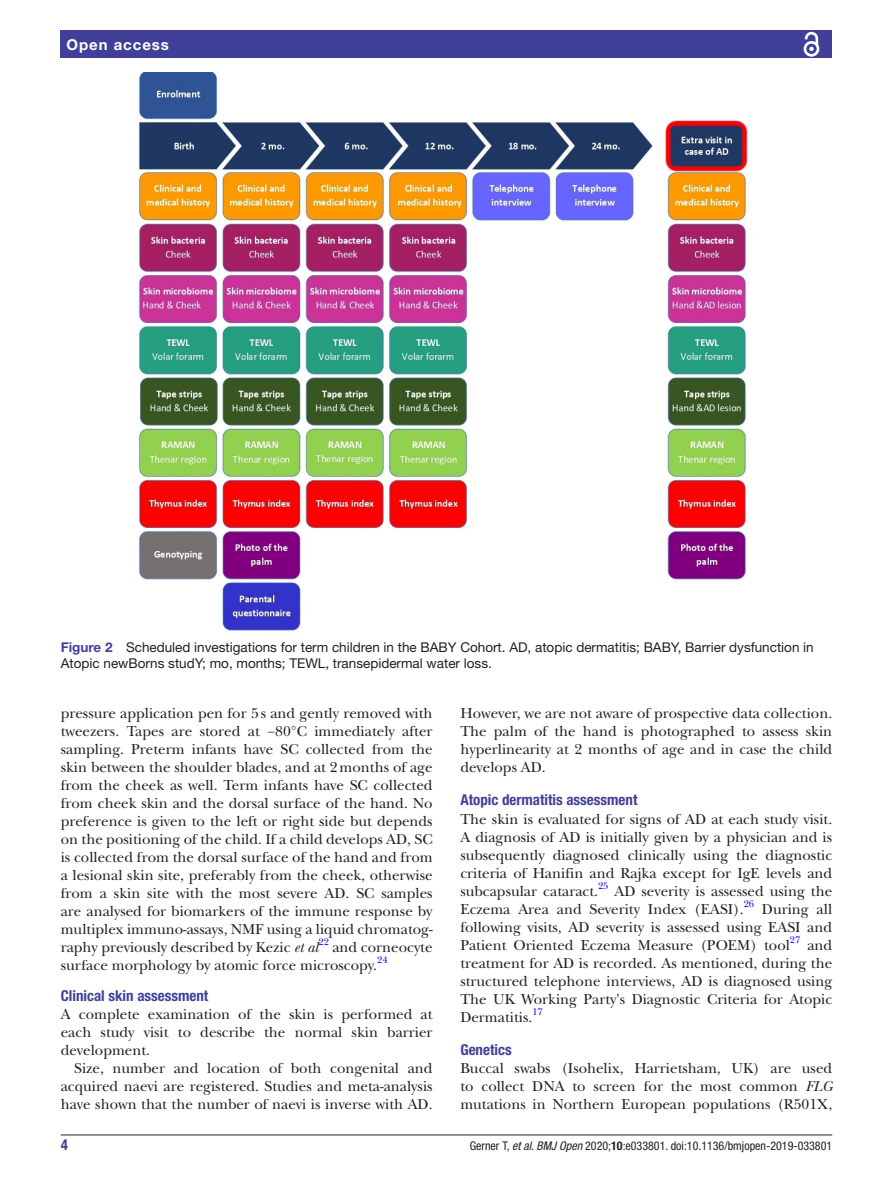
<style>
.page{position:relative;width:893px;height:1191px;background:#fff}
.page>*{position:absolute;margin:0;border:0;box-sizing:border-box;transform-origin:0 0}
.t1{font:15px/18px "New Baskerville";color:#231f20;text-align:justify}
.t2{font:700 condensed 15px "Helvetica Neue LT Std";color:#414099}
.t3{font:700 15px "Helvetica Neue LT Std";letter-spacing:.065em;color:#fff}
.t4{font:13.5px/16.2px "Helvetica Neue LT Std";color:#231f20}
.t5{font:condensed 12px "Helvetica Neue LT Std";color:#231f20}
.t6{font:9.9px "New Baskerville";color:#00f}
.s1{font-weight:700;color:#414099}
.s2{font-style:italic}
.s3{font-weight:700}
</style>
<div class="page">
<hr style="left:61px;top:1134px;width:771px;height:1px;background:#231f20">
<div style="left:61px;top:31px;width:771px;height:27px;background:#414099"></div>
<svg style="left:803px;top:31px;width:17px;height:26px"></svg>
<img style="left:138px;top:73px;width:610px;height:558px">
<p class="t3" style="left:66px;top:35px;width:104px">Open access</p>
<p class="t4" style="left:61px;top:638px;width:754px"><span class="s1">Figure 2</span> Scheduled investigations for term children in the BABY Cohort. AD, atopic dermatitis; BABY, Barrier dysfunction in<br>Atopic newBorns studY; mo, months; TEWL, transepidermal water loss.</p>
<p class="t1" style="left:61px;top:704px;width:373px">pressure application pen for 5s and gently removed with tweezers. Tapes are stored at −80°C immediately after sampling. Preterm infants have SC collected from the skin between the shoulder blades, and at 2months of age from the cheek as well. Term infants have SC collected from cheek skin and the dorsal surface of the hand. No preference is given to the left or right side but depends on the positioning of the child. If a child develops AD, SC is collected from the dorsal surface of the hand and from a lesional skin site, preferably from the cheek, otherwise from a skin site with the most severe AD. SC samples are analysed for biomarkers of the immune response by multiplex immuno-assays, NMF using a liquid chromatog&shy;raphy previously described by Kezic <span class="s2">et al</span></p>
<p class="t6" style="left:319px;top:936px;width:12px">22</p>
<p class="t1" style="left:61px;top:938px;width:373px;text-indent:272px">and corneocyte surface morphology by atomic force microscopy.</p>
<p class="t6" style="left:377px;top:954px;width:12px">24</p>
<p class="t2" style="left:61px;top:987px;width:149px">Clinical skin assessment</p>
<p class="t1" style="left:61px;top:1005px;width:373px">A complete examination of the skin is performed at each study visit to describe the normal skin barrier development.</p>
<p class="t1" style="left:61px;top:1059px;width:373px;text-indent:14px">Size, number and location of both congenital and acquired naevi are registered. Studies and meta-analysis have shown that the number of naevi is inverse with AD.</p>
<p class="t1" style="left:460px;top:704px;width:373px">However, we are not aware of prospective data collection.<br>The palm of the hand is photographed to assess skin hyperlinearity at 2 months of age and in case the child develops AD.</p>
<p class="t2" style="left:460px;top:791px;width:179px">Atopic dermatitis assessment</p>
<p class="t1" style="left:460px;top:809px;width:373px">The skin is evaluated for signs of AD at each study visit.<br>A diagnosis of AD is initially given by a physician and is subsequently diagnosed clinically using the diagnostic criteria of Hanifin and Rajka except for IgE levels and subcapsular cataract.</p>
<p class="t6" style="left:598px;top:879px;width:12px">25</p>
<p class="t1" style="left:460px;top:881px;width:373px;text-indent:154px">AD severity is assessed using the<br>Eczema Area and Severity Index (EASI).</p>
<p class="t6" style="left:744px;top:897px;width:12px">26</p>
<p class="t1" style="left:460px;top:899px;width:373px;text-indent:302px">During all following visits, AD severity is assessed using EASI and Patient Oriented Eczema Measure (POEM) tool</p>
<p class="t6" style="left:790px;top:933px;width:12px">27</p>
<p class="t1" style="left:460px;top:935px;width:373px;text-indent:347px">and treatment for AD is recorded. As mentioned, during the structured telephone interviews, AD is diagnosed using The UK Working Party's Diagnostic Criteria for Atopic Dermatitis.<sup>17</sup></p>
<p class="t2" style="left:460px;top:1041px;width:53px">Genetics</p>
<p class="t1" style="left:460px;top:1059px;width:373px">Buccal swabs (Isohelix, Harrietsham, UK) are used to collect DNA to screen for the most common <span class="s2">FLG </span>mutations in Northern European populations (R501X,</p>
<p class="t2" style="left:61px;top:1135px;width:9px">4</p>
<p class="t5" style="left:470px;top:1138px;width:364px">Gerner T, <span class="s2">et al</span>. <span class="s2">BMJ Open</span> 2020;<span class="s3">10</span>:e033801. doi:10.1136/bmjopen-2019-033801</p>
</div>
